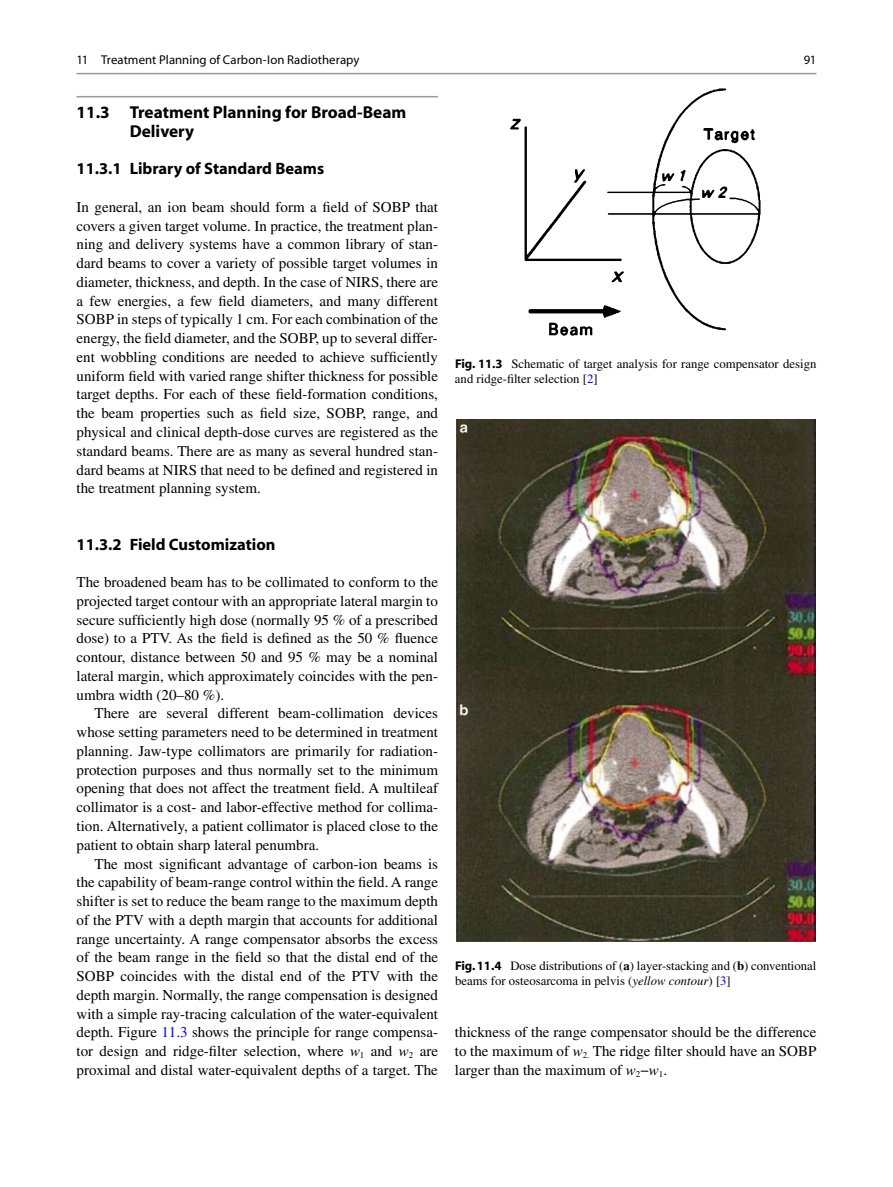
<style>
.page{position:relative;width:893px;height:1187px;background:#fff}
.page>*{position:absolute;margin:0;border:0;box-sizing:border-box;transform-origin:0 0}
.t1{font:700 17.25px/18.8px "Myriad";color:#000}
.t2{font:700 16.5px "Myriad";color:#000}
.t3{font:15px/18.8px "Times";color:#000;text-align:justify}
.t4{font:12.75px/15px "Times";color:#000}
.t5{font:12.75px "Myriad";letter-spacing:.005em;color:#000}
.s1{font-family:"Myriad";font-weight:700}
.s2{color:#0000fa}
.s3{font-style:italic}
.s4{font-weight:700}
</style>
<div class="page">
<hr style="left:77px;top:96px;width:361px;height:1px;background:#9c9c9d">
<img style="left:510px;top:88px;width:251px;height:248px">
<img style="left:456px;top:420px;width:359px;height:521px">
<hr style="left:77px;top:73px;width:739px;height:1px;background:#9c9c9d">
<p class="t5" style="left:77px;top:54px;width:284px">11 Treatment Planning of Carbon-Ion Radiotherapy</p>
<p class="t1" style="left:130px;top:103px;width:278px;text-indent:-53px">11.3 Treatment Planning for Broad-Beam<br>Delivery</p>
<p class="t2" style="left:77px;top:160px;width:249px">11.3.1 Library of Standard Beams</p>
<p class="t3" style="left:77px;top:197px;width:363px">In general, an ion beam should form a field of SOBP that covers a given target volume. In practice, the treatment plan&shy;ning and delivery systems have a common library of stan&shy;dard beams to cover a variety of possible target volumes in diameter, thickness, and depth. In the case of NIRS, there are a few energies, a few field diameters, and many different SOBP in steps of typically 1 cm. For each combination of the energy, the field diameter, and the SOBP, up to several differ&shy;ent wobbling conditions are needed to achieve sufficiently uniform field with varied range shifter thickness for possible target depths. For each of these field-formation conditions, the beam properties such as field size, SOBP, range, and physical and clinical depth-dose curves are registered as the standard beams. There are as many as several hundred stan&shy;dard beams at NIRS that need to be defined and registered in the treatment planning system.</p>
<p class="t5" style="left:804px;top:54px;width:14px">91</p>
<p class="t4" style="left:455px;top:356px;width:363px"><span class="s1">Fig. 11.3</span> Schematic of target analysis for range compensator design and ridge-filter selection [<span class="s2">2</span>]</p>
<p class="t2" style="left:77px;top:535px;width:200px">11.3.2 Field Customization</p>
<p class="t3" style="left:77px;top:572px;width:363px">The broadened beam has to be collimated to conform to the projected target contour with an appropriate lateral margin to secure sufficiently high dose (normally 95 % of a prescribed dose) to a PTV. As the field is defined as the 50 % fluence contour, distance between 50 and 95 % may be a nominal lateral margin, which approximately coincides with the pen&shy;umbra width (20–80 %).</p>
<p class="t3" style="left:77px;top:704px;width:363px;text-indent:18px">There are several different beam-collimation devices whose setting parameters need to be determined in treatment planning. Jaw-type collimators are primarily for radiation&shy;protection purposes and thus normally set to the minimum opening that does not affect the treatment field. A multileaf collimator is a cost- and labor-effective method for collima&shy;tion. Alternatively, a patient collimator is placed close to the patient to obtain sharp lateral penumbra.</p>
<p class="t3" style="left:77px;top:854px;width:363px;text-indent:18px">The most significant advantage of carbon-ion beams is the capability of beam-range control within the field. A range shifter is set to reduce the beam range to the maximum depth of the PTV with a depth margin that accounts for additional range uncertainty. A range compensator absorbs the excess of the beam range in the field so that the distal end of the SOBP coincides with the distal end of the PTV with the depth margin. Normally, the range compensation is designed with a simple ray-tracing calculation of the water-equivalent depth. Figure <span class="s2">11.3</span> shows the principle for range compensa&shy;tor design and ridge-filter selection, where <span class="s3">w</span><sub>1</sub> and <span class="s3">w</span><sub>2</sub> are proximal and distal water-equivalent depths of a target. The</p>
<p class="t4" style="left:455px;top:958px;width:363px"><span class="s1">Fig. 11.4</span> Dose distributions of (<span class="s4">a</span>) layer-stacking and (<span class="s4">b</span>) conventional beams for osteosarcoma in pelvis (<span class="s3">yellow contour</span>) [<span class="s2">3</span>]</p>
<p class="t3" style="left:455px;top:1022px;width:363px">thickness of the range compensator should be the difference to the maximum of <span class="s3">w</span><sub>2.</sub> The ridge filter should have an SOBP larger than the maximum of <span class="s3">w</span><sub>2</sub>−<span class="s3">w</span><sub>1</sub>.</p>
</div>
